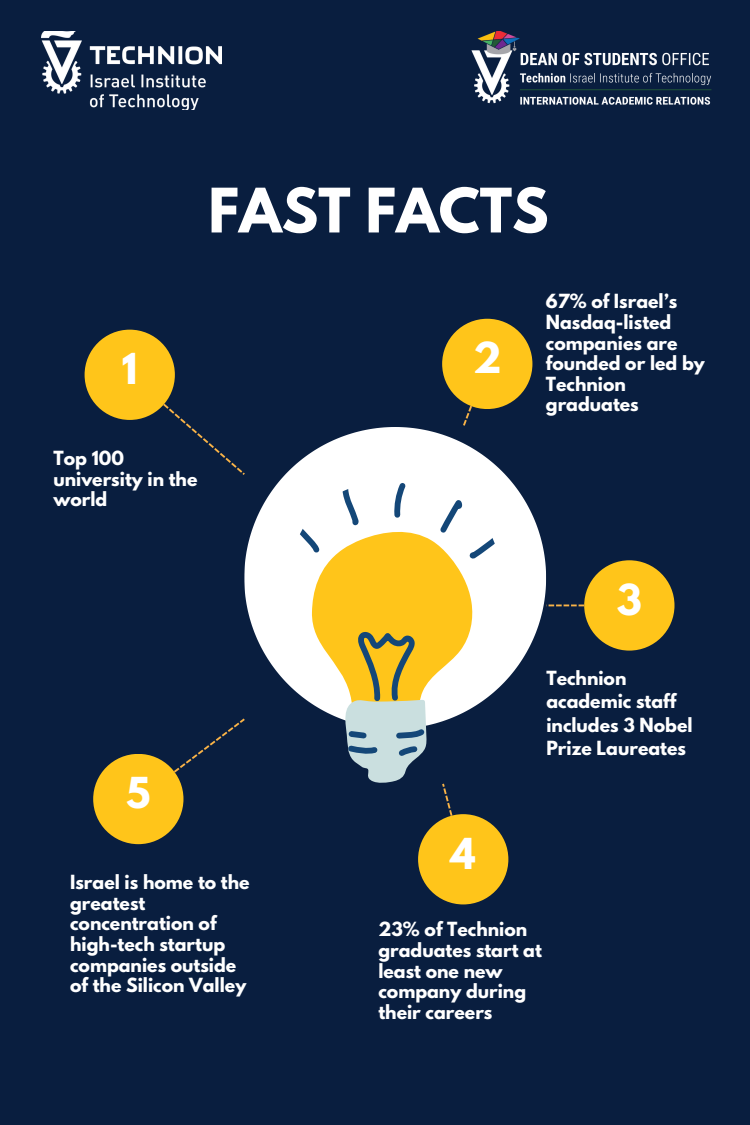
<style>
.page{position:relative;width:750px;height:1125px;background:#091e3f}
.page>*{position:absolute;margin:0;border:0;box-sizing:border-box;transform-origin:0 0}
.t1{font:700 54.38px "League Spartan";color:#fff}
.t2{font:700 37.75px "League Spartan";color:#fff}
.t3{font:700 17.25px/20.6px "League Spartan";color:#fff}
</style>
<div class="page">
<svg style="left:163px;top:404px;width:81px;height:71px"></svg>
<div style="left:85px;top:330px;width:90px;height:90px;background:#ffc51a;border-radius:50%"></div>
<svg style="left:244px;top:427px;width:302px;height:280px;fill:#fff"></svg>
<svg style="left:311px;top:528px;width:163px;height:197px;background:#f6d266"></svg>
<svg style="left:290px;top:519px;width:34px;height:38px"></svg>
<svg style="left:339px;top:483px;width:22px;height:47px"></svg>
<svg style="left:392px;top:482px;width:18px;height:39px"></svg>
<svg style="left:435px;top:493px;width:28px;height:45px"></svg>
<svg style="left:469px;top:530px;width:31px;height:26px"></svg>
<svg style="left:342px;top:626px;width:87px;height:157px;background:#b4ae77"></svg>
<div style="left:93px;top:754px;width:90px;height:90px;background:#ffc51a;border-radius:50%"></div>
<svg style="left:174px;top:718px;width:71px;height:55px"></svg>
<div style="left:418px;top:814px;width:90px;height:90px;background:#ffc51a;border-radius:50%"></div>
<svg style="left:442px;top:784px;width:10px;height:32px"></svg>
<div style="left:442px;top:319px;width:90px;height:90px;background:#ffc51a;border-radius:50%"></div>
<svg style="left:463px;top:406px;width:9px;height:20px"></svg>
<div style="left:584px;top:560px;width:91px;height:91px;background:#ffc51a;border-radius:50%"></div>
<svg style="left:546px;top:605px;width:38px;height:1px"></svg>
<img style="left:42px;top:31px;width:179px;height:79px">
<img style="left:471px;top:31px;width:241px;height:74px">
<p class="t1" style="left:208px;top:184px;width:342px">FAST FACTS</p>
<p class="t2" style="left:122px;top:350px;width:17px">1</p>
<p class="t3" style="left:53px;top:450px;width:146px">Top 100 university in the world</p>
<p class="t2" style="left:473px;top:339px;width:30px">2</p>
<p class="t3" style="left:546px;top:293px;width:160px">67% of Israel’s<br>Nasdaq-listed companies are founded or led by<br>Technion graduates</p>
<p class="t2" style="left:126px;top:774px;width:26px">5</p>
<h1 class="t2" style="left:451px;top:835px;width:27px">4</h1>
<p class="t2" style="left:617px;top:581px;width:27px">3</p>
<p class="t3" style="left:546px;top:668px;width:148px;line-height:23.5px">Technion academic staff includes 3 Nobel<br>Prize Laureates</p>
<p class="t3" style="left:70px;top:874px;width:181px">Israel is home to the greatest concentration of high-tech startup companies outside of the Silicon Valley</p>
<p class="t3" style="left:378px;top:921px;width:165px">23% of Technion graduates start at least one new company during their careers</p>
</div>
